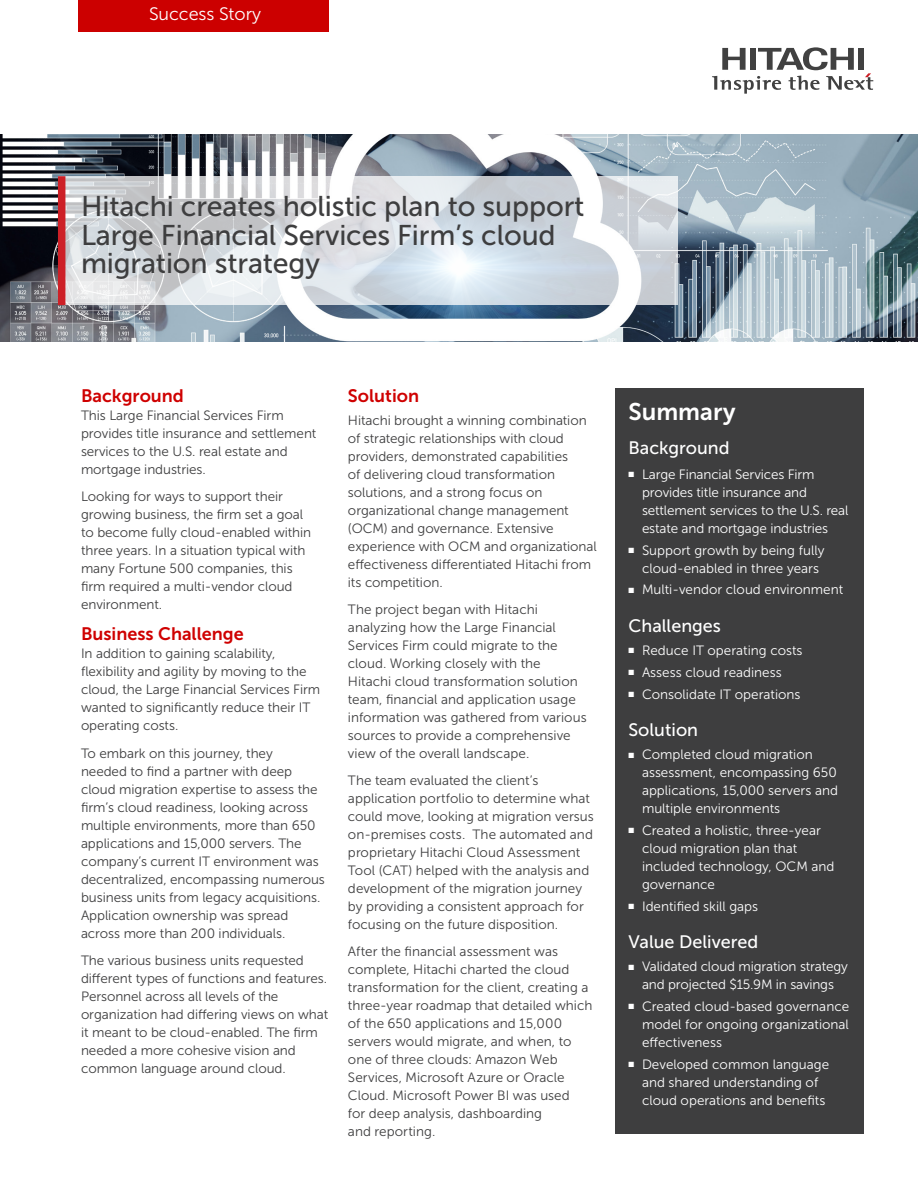
<style>
.page{position:relative;width:918px;height:1188px;background:#fff}
.page>*{position:absolute;margin:0;border:0;box-sizing:border-box;transform-origin:0 0}
.Primary_Subhead{font:28.5px/28.5px "Museo Sans 500";letter-spacing:-.005em;color:#3e3e3f}
.Box_Heading1{font:24px "Museo Sans 700";color:#fff}
.Box_Heading2{font:18px "Museo Sans 500";color:#fff}
.Primary_Subhead_afte{font:18px "Museo Sans 700";color:#cf0000}
.Body{font:18px "Museo Sans 300";letter-spacing:-.005em;color:#fff}
.Primary_Subhead-2{font:18px "Museo Sans 700";color:#cf0000}
.Body-2{font:13.5px/18px "Museo Sans 300";letter-spacing:-.005em;color:#3e3e3f}
.t1{font:13.5px/18px "Museo Sans 300";color:#fff}
</style>
<div class="page">
<svg style="left:712px;top:47px;width:161px;height:47px"></svg>
<img style="left:0;top:135px;width:918px;height:207px">
<div style="left:79px;top:0;width:250px;height:31px;background:#c00"></div>
<svg style="left:65px;top:176px;width:612px;height:129px"></svg>
<div style="left:58px;top:176px;width:7px;height:129px;background:#cd2027"></div>
<div style="left:615px;top:388px;width:249px;height:746px;background:#3e3e3f"></div>
<p class="Body" style="left:149px;top:5px;width:113px">Success Story</p>
<p class="Primary_Subhead" style="left:81px;top:193px;width:505px">Hitachi creates holistic plan to support<br>Large Financial Services Firm’s cloud migration strategy</p>
<p class="Primary_Subhead_afte" style="left:81px;top:385px;width:104px">Background</p>
<p class="Body-2" style="left:81px;top:406px;width:237px">This Large Financial Services Firm provides title insurance and settlement services to the U.S. real estate and mortgage industries.</p>
<p class="Body-2" style="left:81px;top:487px;width:232px">Looking for ways to support their growing business, the firm set a goal to become fully cloud-enabled within three years. In a situation typical with many Fortune 500 companies, this firm required a multi-vendor cloud environment.</p>
<p class="Primary_Subhead_afte" style="left:81px;top:624px;width:164px">Business Challenge</p>
<p class="Body-2" style="left:81px;top:645px;width:241px">In addition to gaining scalability, flexibility and agility by moving to the cloud, the Large Financial Services Firm wanted to significantly reduce their IT operating costs.</p>
<p class="Body-2" style="left:81px;top:744px;width:245px">To embark on this journey, they<br>needed to find a partner with deep cloud migration expertise to assess the firm’s cloud readiness, looking across multiple environments, more than 650 applications and 15,000 servers. The company’s current IT environment was decentralized, encompassing numerous business units from legacy acquisitions.<br>Application ownership was spread across more than 200 individuals.</p>
<p class="Body-2" style="left:81px;top:951px;width:249px">The various business units requested different types of functions and features.<br>Personnel across all levels of the organization had differing views on what it meant to be cloud-enabled. The firm needed a more cohesive vision and common language around cloud.</p>
<p class="Primary_Subhead-2" style="left:348px;top:385px;width:73px">Solution</p>
<p class="Body-2" style="left:348px;top:411px;width:250px">Hitachi brought a winning combination of strategic relationships with cloud providers, demonstrated capabilities<br>of delivering cloud transformation solutions, and a strong focus on organizational change management (OCM) and governance. Extensive experience with OCM and organizational effectiveness differentiated Hitachi from its competition.</p>
<p class="Body-2" style="left:348px;top:601px;width:240px">The project began with Hitachi analyzing how the Large Financial Services Firm could migrate to the cloud. Working closely with the Hitachi cloud transformation solution team, financial and application usage information was gathered from various sources to provide a comprehensive view of the overall landscape.</p>
<p class="Body-2" style="left:348px;top:772px;width:247px">The team evaluated the client’s application portfolio to determine what could move, looking at migration versus on-premises costs. The automated and proprietary Hitachi Cloud Assessment Tool (CAT) helped with the analysis and development of the migration journey by providing a consistent approach for focusing on the future disposition.</p>
<p class="Body-2" style="left:348px;top:943px;width:246px">After the financial assessment was complete, Hitachi charted the cloud transformation for the client, creating a three-year roadmap that detailed which of the 650 applications and 15,000 servers would migrate, and when, to one of three clouds: Amazon Web Services, Microsoft Azure or Oracle Cloud. Microsoft Power BI was used<br>for deep analysis, dashboarding<br>and reporting.</p>
<p class="Box_Heading1" style="left:628px;top:398px;width:109px">Summary</p>
<p class="Box_Heading2" style="left:628px;top:438px;width:103px">Background</p>
<p class="t1" style="left:642px;top:465px;width:208px;text-indent:-14px">■ Large Financial Services Firm provides title insurance and settlement services to the U.S. real estate and mortgage industries</p>
<p class="t1" style="left:642px;top:541px;width:184px;text-indent:-14px">■ Support growth by being fully cloud-enabled in three years</p>
<p class="t1" style="left:628px;top:581px;width:216px">■ Multi-vendor cloud environment</p>
<p class="Box_Heading2" style="left:628px;top:616px;width:94px">Challenges</p>
<p class="t1" style="left:628px;top:641px;width:176px">■ Reduce IT operating costs</p>
<p class="t1" style="left:628px;top:663px;width:155px">■ Assess cloud readiness</p>
<p class="t1" style="left:628px;top:685px;width:174px">■ Consolidate IT operations</p>
<p class="Box_Heading2" style="left:628px;top:720px;width:71px">Solution</p>
<p class="t1" style="left:642px;top:745px;width:197px;text-indent:-14px">■ Completed cloud migration assessment, encompassing 650 applications, 15,000 servers and multiple environments</p>
<p class="t1" style="left:642px;top:821px;width:194px;text-indent:-14px">■ Created a holistic, three-year cloud migration plan that included technology, OCM and governance</p>
<p class="t1" style="left:628px;top:897px;width:131px">■ Identified skill gaps</p>
<p class="Box_Heading2" style="left:628px;top:932px;width:131px">Value Delivered</p>
<p class="t1" style="left:628px;top:958px;width:221px;text-align:center">■ Validated cloud migration strategy and projected $15.9M in savings</p>
<p class="t1" style="left:642px;top:997px;width:209px;text-align:justify;text-indent:-14px">■ Created cloud-based governance model for ongoing organizational effectiveness</p>
<p class="t1" style="left:642px;top:1055px;width:189px;text-indent:-14px">■ Developed common language and shared understanding of cloud operations and benefits</p>
</div>
